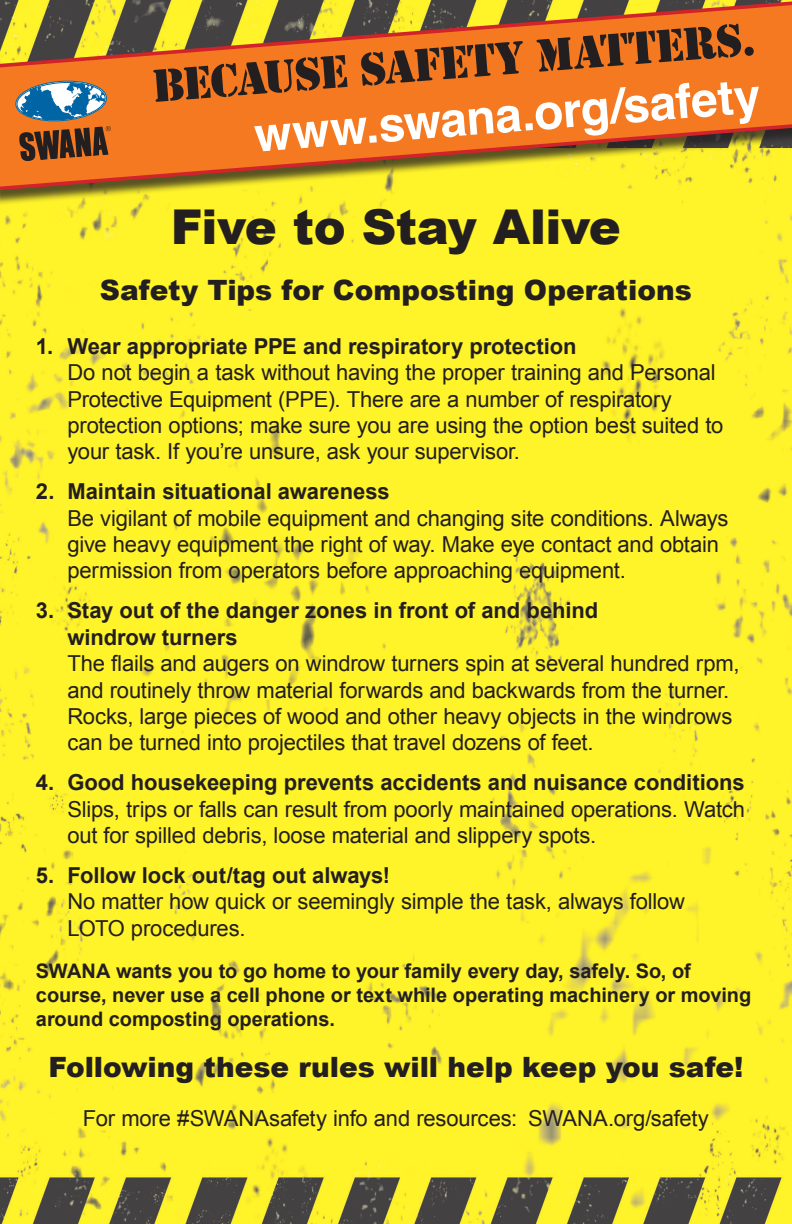
<style>
.page{position:relative;width:792px;height:1224px;background:#fff}
.page>*{position:absolute;margin:0;border:0;box-sizing:border-box;transform-origin:0 0}
.t1{font:48px "Stencil";color:#231f20}
.Subtitle{font:700 48px "Helvetica";color:#fff}
.t2{font:900 48px "Arial";letter-spacing:-.01em;color:#231f20}
.t3{font:900 28px "Arial";color:#231f20}
.P__Center{font:22px/26.4px "Arial";letter-spacing:-.01em;color:#231f20}
.P__BOLD{font:700 20px/24px "Arial";letter-spacing:-.005em;color:#231f20}
.s1{font-weight:700}
</style>
<div class="page">
<div style="left:0;top:206px;width:792px;height:1018px;background:#fff329"></div>
<div style="left:0;top:2px;width:792px;height:204px;background:#231f20;opacity:.75"></div>
<svg style="left:0;top:0;width:792px;height:193px;background:#d88627"></svg>
<svg style="left:14px;top:79px;width:97px;height:82px;background:#8b705b"></svg>
<p class="t1" style="left:151px;top:56px;width:614px;rotate:-4deg">because SA FETY MATTERS.</p>
<p class="Subtitle" style="left:252px;top:94px;width:509px;rotate:-4deg">www.swana.org/safety</p>
<h1 class="t2" style="left:171px;top:192px;width:452px">Five to Stay Alive</h1>
<h2 class="t3" style="left:100px;top:270px;width:593px">Safety Tips for Composting Operations</h2>
<p class="P__Center" style="left:67px;top:333px;width:658px;text-indent:-32px"><span class="s1">1. Wear appropriate PPE and respiratory protection<br></span>Do not begin a task without having the proper training and Personal Protective Equipment (PPE). There are a number of respiratory protection options; make sure you are using the option best suited to your task. If you’re unsure, ask your supervisor.</p>
<p class="P__Center" style="left:67px;top:479px;width:663px;text-indent:-32px"><span class="s1">2. Maintain situational awareness<br></span>Be vigilant of mobile equipment and changing site conditions. Always give heavy equipment the right of way. Make eye contact and obtain permission from operators before approaching equipment.</p>
<p class="P__Center" style="left:67px;top:598px;width:674px;text-indent:-32px"><span class="s1">3. Stay out of the danger zones in front of and behind<br>windrow turners<br></span>The flails and augers on windrow turners spin at several hundred rpm, and routinely throw material forwards and backwards from the turner.<br>Rocks, large pieces of wood and other heavy objects in the windrows can be turned into projectiles that travel dozens of feet.</p>
<p class="P__Center" style="left:67px;top:770px;width:679px;text-align:justify;text-indent:-32px"><span class="s1">4. Good housekeeping prevents accidents and nuisance conditions </span>Slips, trips or falls can result from poorly maintained operations. Watch out for spilled debris, loose material and slippery spots.</p>
<p class="P__Center" style="left:67px;top:862px;width:619px;text-indent:-32px"><span class="s1">5. Follow lock out/tag out always!<br></span>No matter how quick or seemingly simple the task, always follow<br>LOTO procedures.</p>
<p class="P__BOLD" style="left:36px;top:959px;width:717px">SWANA wants you to go home to your family every day, safely. So, of course, never use a cell phone or text while operating machinery or moving around composting operations.</p>
<h2 class="t3" style="left:48px;top:1047px;width:697px">Following these rules will help keep you safe!</h2>
<p class="P__Center" style="left:83px;top:1106px;width:627px">For more #SWANAsafety info and resources: SWANA.org/safety</p>
</div>
